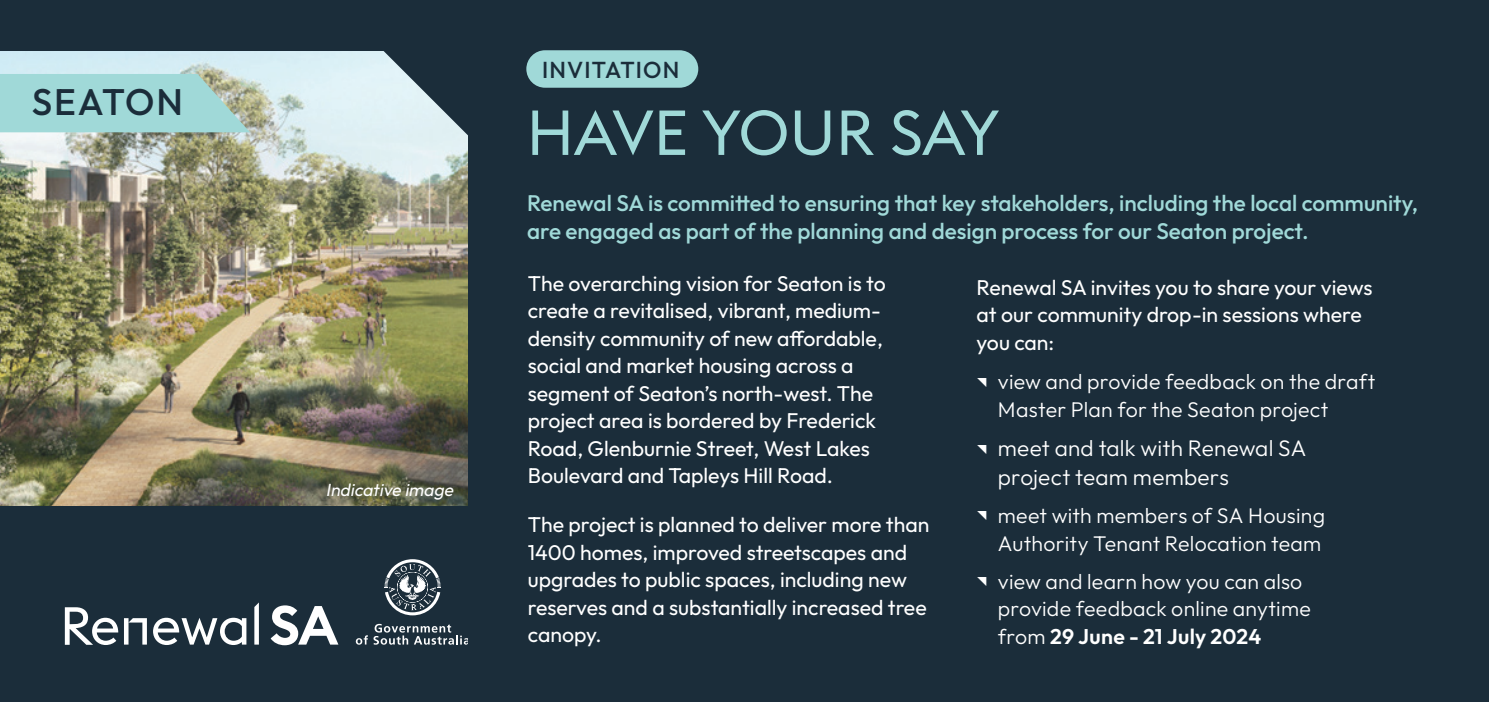
<style>
.page{position:relative;width:1489px;height:702px;background:#fff}
.page>*{position:absolute;margin:0;border:0;box-sizing:border-box;transform-origin:0 0}
.t1{font:62.5px "Euclid Flex";letter-spacing:-.005em;color:#a0d9d8}
.t2{font:500 37px "Outfit";letter-spacing:.05em;color:#1b2d3a}
.t3{font:500 23px "Outfit";letter-spacing:.05em;color:#1b2d3a}
.t4{font:500 22.5px/27.5px "Outfit";color:#a0d9d8}
.t5{font:300 22.5px/28.8px "Outfit";letter-spacing:.01em;color:#fff}
.t6{font:21.25px/27.5px "Outfit";color:#fff}
.t7{font:300 21.25px/27.5px "Outfit";letter-spacing:.01em;color:#fff}
.t8{font:italic 17.5px "Outfit";color:#fff}
.s1{font-weight:600}
</style>
<div class="page">
<div style="left:0;top:0;width:1488px;height:702px;background:#1b2d3a"></div>
<svg style="left:356px;top:624px;width:112px;height:20px"></svg>
<svg style="left:384px;top:559px;width:56px;height:56px"></svg>
<svg style="left:65px;top:602px;width:194px;height:43px"></svg>
<svg style="left:271px;top:605px;width:67px;height:40px"></svg>
<div style="left:526px;top:50px;width:172px;height:38px;background:#a0d9d8;border-radius:19px"></div>
<img style="left:0;top:51px;width:468px;height:454px">
<svg style="left:369px;top:51px;width:99px;height:95px"></svg>
<svg style="left:0;top:74px;width:250px;height:58px;background:#a2d5d1"></svg>
<h2 class="t2" style="left:32px;top:78px;width:153px">SEATON</h2>
<p class="t8" style="left:326px;top:479px;width:133px">Indicative image</p>
<p class="t3" style="left:542px;top:55px;width:138px">INVITATION</p>
<h1 class="t1" style="left:526px;top:97px;width:474px">HAVE YOUR SAY</h1>
<p class="t4" style="left:527px;top:190px;width:892px">Renewal SA is committed to ensuring that key stakeholders, including the local community, are engaged as part of the planning and design process for our Seaton project.</p>
<p class="t6" style="left:528px;top:270px;width:359px">The overarching vision for Seaton is to create a revitalised, vibrant, medium&shy;density community of new affordable, social and market housing across a segment of Seaton’s north-west. The project area is bordered by Frederick Road, Glenburnie Street, West Lakes Boulevard and Tapleys Hill Road.</p>
<p class="t6" style="left:528px;top:511px;width:403px">The project is planned to deliver more than 1400 homes, improved streetscapes and upgrades to public spaces, including new reserves and a substantially increased tree canopy.</p>
<p class="t6" style="left:976px;top:274px;width:397px">Renewal SA invites you to share your views at our community drop-in sessions where you can:</p>
<p class="t7" style="left:997px;top:368px;width:379px">view and provide feedback on the draft<br>Master Plan for the Seaton project</p>
<p class="t5" style="left:997px;top:434px;width:310px">meet and talk with Renewal SA project team members</p>
<p class="t7" style="left:997px;top:502px;width:329px">meet with members of SA Housing<br>Authority Tenant Relocation team</p>
<p class="t7" style="left:997px;top:568px;width:314px">view and learn how you can also provide feedback online anytime from <span class="s1">29 June - 21 July 2024</span></p>
</div>
